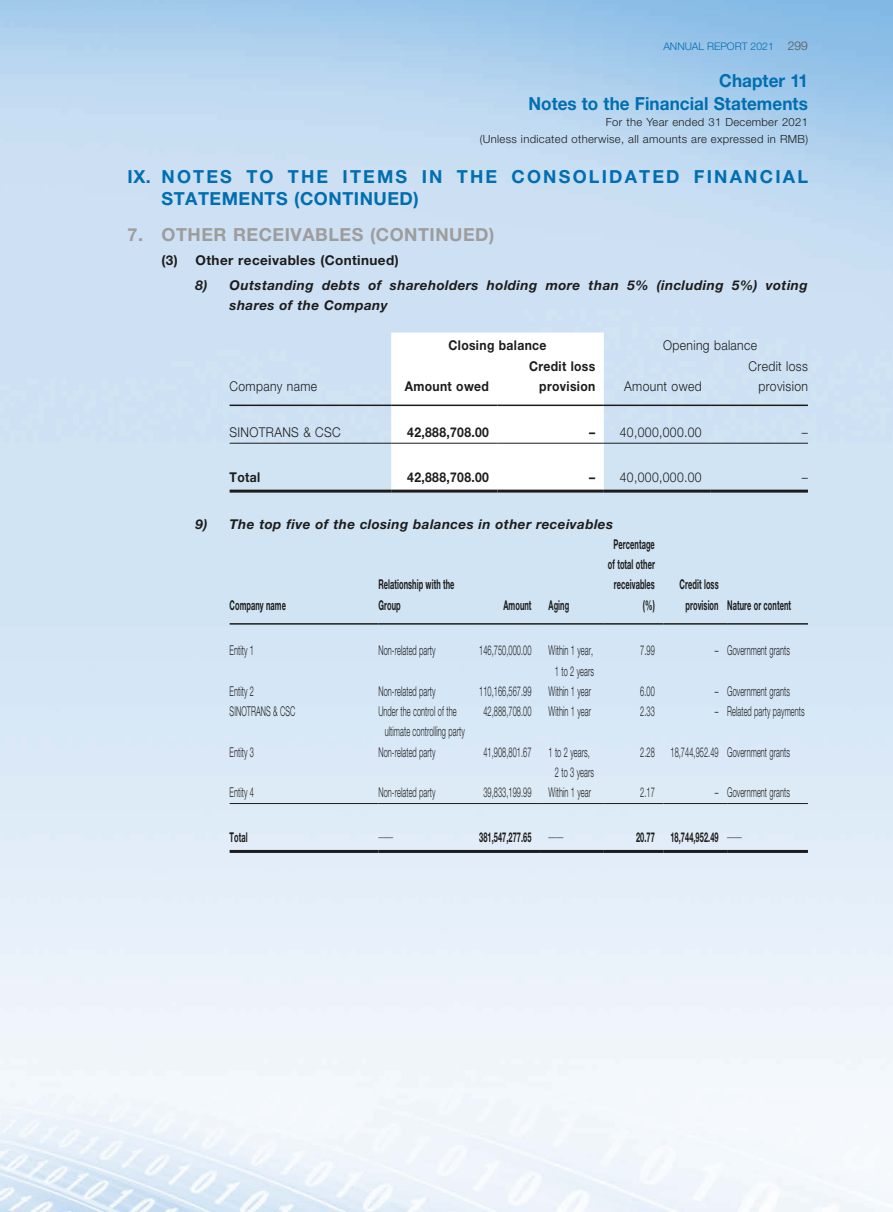
<style>
.page{position:relative;width:893px;height:1212px;background:#fff}
.page>*{position:absolute;margin:0;border:0;box-sizing:border-box;transform-origin:0 0}
.t1{font:700 18px/22.5px "Helvetica Neue LT Std";letter-spacing:.12em;color:#006eb0}
.t2{font:700 18px/22.5px "Helvetica Neue LT Std";letter-spacing:.005em;color:#006eb0;text-align:right;scale:.95 1}
.t3{font:700 18px "Helvetica Neue LT Std";letter-spacing:.03em;color:#9d9d9c}
.t4{font:300 13.5px/20.2px "Helvetica Neue LT Std";letter-spacing:.01em;color:#1c1c1b;text-align:center;scale:.55 1}
.t5{font:700 13.5px/20.2px "Helvetica Neue LT Std";letter-spacing:.01em;color:#1c1c1b;scale:.55 1}
.t6{font:italic 700 13.5px/20.2px "Helvetica Neue LT Std";letter-spacing:.03em;color:#1c1c1b}
.t7{font:300 13.5px/20.2px "Helvetica Neue LT Std";letter-spacing:.03em;color:#1c1c1b;text-align:right;scale:.9 1}
.t8{font:700 13.5px/20.2px "Helvetica Neue LT Std";letter-spacing:.03em;color:#1c1c1b;text-align:right;scale:.9 1}
.t9{font:700 13.5px "Helvetica Neue LT Std";letter-spacing:.03em;color:#1c1c1b}
.t10{font:700 13.5px "Helvetica Neue LT Std";letter-spacing:.01em;color:#1c1c1b;scale:.9 1}
.t11{font:700 13.5px "M Hei HK";color:#1c1c1b;scale:.55 1}
.t12{font:300 13.5px "Helvetica Neue LT Std";letter-spacing:.01em;color:#1c1c1b;scale:.9 1}
.t13{font:300 11.25px/16.5px "Helvetica Neue LT Std";letter-spacing:.03em;color:#1c1c1b;text-align:right}
.t14{font:300 10.5px "Helvetica Neue LT Std";color:#006eb0}
.s1{font-size:12px;color:#575756}
.s2{font-weight:700}
.s3{font-family:"M Hei HK"}
</style>
<div class="page">
<svg style="left:391px;top:332px;width:213px;height:158px"></svg>
<hr style="left:230px;top:405px;width:161px;height:1px;background:#1c1c1b">
<hr style="left:391px;top:405px;width:106px;height:1px;background:#1c1c1b">
<hr style="left:497px;top:405px;width:107px;height:1px;background:#1c1c1b">
<hr style="left:604px;top:405px;width:106px;height:1px;background:#1c1c1b">
<hr style="left:710px;top:405px;width:98px;height:1px;background:#1c1c1b">
<hr style="left:230px;top:443px;width:161px;height:1px;background:#1c1c1b">
<hr style="left:391px;top:443px;width:106px;height:1px;background:#1c1c1b">
<hr style="left:497px;top:443px;width:107px;height:1px;background:#1c1c1b">
<hr style="left:604px;top:443px;width:106px;height:1px;background:#1c1c1b">
<hr style="left:710px;top:443px;width:98px;height:1px;background:#1c1c1b">
<hr style="left:230px;top:490px;width:161px;height:3px;background:#1c1c1b">
<hr style="left:391px;top:490px;width:106px;height:3px;background:#1c1c1b">
<hr style="left:497px;top:490px;width:107px;height:3px;background:#1c1c1b">
<hr style="left:604px;top:490px;width:106px;height:3px;background:#1c1c1b">
<hr style="left:710px;top:490px;width:98px;height:3px;background:#1c1c1b">
<hr style="left:230px;top:623px;width:148px;height:2px;background:#1c1c1b">
<hr style="left:378px;top:623px;width:94px;height:2px;background:#1c1c1b">
<hr style="left:472px;top:623px;width:68px;height:2px;background:#1c1c1b">
<hr style="left:540px;top:623px;width:64px;height:2px;background:#1c1c1b">
<hr style="left:604px;top:623px;width:59px;height:2px;background:#1c1c1b">
<hr style="left:663px;top:623px;width:64px;height:2px;background:#1c1c1b">
<hr style="left:727px;top:623px;width:81px;height:2px;background:#1c1c1b">
<hr style="left:230px;top:803px;width:148px;height:1px;background:#1c1c1b">
<hr style="left:378px;top:803px;width:94px;height:1px;background:#1c1c1b">
<hr style="left:472px;top:803px;width:68px;height:1px;background:#1c1c1b">
<hr style="left:540px;top:803px;width:64px;height:1px;background:#1c1c1b">
<hr style="left:604px;top:803px;width:59px;height:1px;background:#1c1c1b">
<hr style="left:663px;top:803px;width:64px;height:1px;background:#1c1c1b">
<hr style="left:727px;top:803px;width:81px;height:1px;background:#1c1c1b">
<hr style="left:230px;top:850px;width:148px;height:3px;background:#1c1c1b">
<hr style="left:378px;top:850px;width:94px;height:3px;background:#1c1c1b">
<hr style="left:472px;top:850px;width:68px;height:3px;background:#1c1c1b">
<hr style="left:540px;top:850px;width:64px;height:3px;background:#1c1c1b">
<hr style="left:604px;top:850px;width:59px;height:3px;background:#1c1c1b">
<hr style="left:663px;top:850px;width:64px;height:3px;background:#1c1c1b">
<hr style="left:727px;top:850px;width:81px;height:3px;background:#1c1c1b">
<p class="t14" style="left:663px;top:40px;width:146px">ANNUAL REPORT 2021 <span class="s1">299</span></p>
<h1 class="t2" style="left:529px;top:69px;width:296px">Chapter 11<br>Notes to the Financial Statements</h1>
<p class="t13" style="left:480px;top:114px;width:330px">For the Year ended 31 December 2021<br>(Unless indicated otherwise, all amounts are expressed in RMB)</p>
<h1 class="t1" style="left:162px;top:165px;width:648px;text-indent:-34px">IX. NOTES TO THE ITEMS IN THE CONSOLIDATED FINANCIAL<br>STATEMENTS (CONTINUED)</h1>
<h1 class="t3" style="left:128px;top:223px;width:368px">7. OTHER RECEIVABLES (CONTINUED)</h1>
<p class="t9" style="left:162px;top:252px;width:239px">(3) Other receivables (Continued)</p>
<p class="t6" style="left:230px;top:274px;width:580px;text-indent:-34px">8) Outstanding debts of shareholders holding more than 5% (including 5%) voting shares of the Company</p>
<p class="t7" style="left:230px;top:376px;width:99px">Company name</p>
<p class="t8" style="left:449px;top:335px;width:110px">Closing balance</p>
<p class="t7" style="left:663px;top:335px;width:106px">Opening balance</p>
<p class="t8" style="left:405px;top:376px;width:95px">Amount owed</p>
<p class="t8" style="left:529px;top:355px;width:75px">Credit loss provision</p>
<p class="t7" style="left:749px;top:355px;width:67px">Credit loss provision</p>
<p class="t7" style="left:624px;top:376px;width:87px">Amount owed</p>
<p class="t7" style="left:230px;top:422px;width:125px">SINOTRANS &amp; CSC</p>
<p class="t8" style="left:407px;top:421px;width:92px">42,888,708.00</p>
<p class="t7" style="left:589px;top:422px;width:126px"><span class="s2">–</span> 40,000,000.00</p>
<p class="t12" style="left:802px;top:424px;width:8px">–</p>
<p class="t10" style="left:230px;top:469px;width:35px">Total</p>
<p class="t8" style="left:407px;top:466px;width:92px">42,888,708.00</p>
<p class="t7" style="left:589px;top:467px;width:126px"><span class="s2">–</span> 40,000,000.00</p>
<p class="t12" style="left:802px;top:469px;width:8px">–</p>
<p class="t6" style="left:196px;top:513px;width:419px">9) The top five of the closing balances in other receivables</p>
<p class="t5" style="left:230px;top:594px;width:104px">Company name</p>
<p class="t5" style="left:378px;top:574px;width:140px">Relationship with the<br>Group</p>
<p class="t5" style="left:503px;top:594px;width:53px">Amount</p>
<p class="t5" style="left:549px;top:594px;width:39px">Aging</p>
<p class="t5" style="left:608px;top:533px;width:87px;text-align:right">Percentage of total other receivables (%)</p>
<p class="t5" style="left:686px;top:574px;width:193px;text-indent:-6px">Credit loss<br>provision Nature or content</p>
<p class="t4" style="left:230px;top:640px;width:46px">Entity 1</p>
<p class="t4" style="left:378px;top:640px;width:105px">Non-related party</p>
<p class="t4" style="left:479px;top:640px;width:97px">146,750,000.00</p>
<p class="t4" style="left:549px;top:640px;width:84px">Within 1 year,<br>1 to 2 years</p>
<p class="t4" style="left:640px;top:640px;width:28px">7.99</p>
<p class="t4" style="left:715px;top:640px;width:138px">– Government grants</p>
<p class="t4" style="left:230px;top:681px;width:46px">Entity 2</p>
<p class="t4" style="left:378px;top:681px;width:105px">Non-related party</p>
<p class="t4" style="left:479px;top:681px;width:97px">110,166,567.99</p>
<p class="t4" style="left:548px;top:681px;width:79px">Within 1 year</p>
<p class="t4" style="left:640px;top:681px;width:28px">6.00</p>
<p class="t4" style="left:715px;top:681px;width:138px">– Government grants</p>
<p class="t4" style="left:230px;top:701px;width:121px">SINOTRANS &amp; CSC</p>
<p class="t4" style="left:385px;top:701px;width:147px;text-align:left;text-indent:-6px">Under the control of the ultimate controlling party</p>
<p class="t4" style="left:483px;top:701px;width:89px">42,888,708.00</p>
<p class="t4" style="left:548px;top:701px;width:79px">Within 1 year</p>
<p class="t4" style="left:640px;top:701px;width:28px">2.33</p>
<p class="t4" style="left:715px;top:701px;width:165px">– Related party payments</p>
<p class="t4" style="left:230px;top:741px;width:46px">Entity 3</p>
<p class="t4" style="left:378px;top:741px;width:105px">Non-related party</p>
<p class="t4" style="left:483px;top:741px;width:89px">41,908,801.67</p>
<p class="t4" style="left:548px;top:741px;width:84px">1 to 2 years,<br>2 to 3 years</p>
<p class="t4" style="left:640px;top:741px;width:274px">2.28 18,744,952.49 Government grants</p>
<p class="t4" style="left:230px;top:782px;width:46px">Entity 4</p>
<p class="t4" style="left:378px;top:782px;width:105px">Non-related party</p>
<p class="t4" style="left:483px;top:782px;width:89px">39,833,199.99</p>
<p class="t4" style="left:549px;top:782px;width:79px">Within 1 year</p>
<p class="t4" style="left:640px;top:782px;width:28px">2.17</p>
<p class="t4" style="left:715px;top:782px;width:138px">– Government grants</p>
<p class="t5" style="left:230px;top:827px;width:34px">Total</p>
<p class="t11" style="left:378px;top:828px;width:29px">——</p>
<p class="t5" style="left:479px;top:827px;width:97px">381,547,277.65</p>
<p class="t11" style="left:549px;top:828px;width:29px">——</p>
<p class="t5" style="left:636px;top:827px;width:194px">20.77 18,744,952.49 <span class="s3">——</span></p>
</div>
